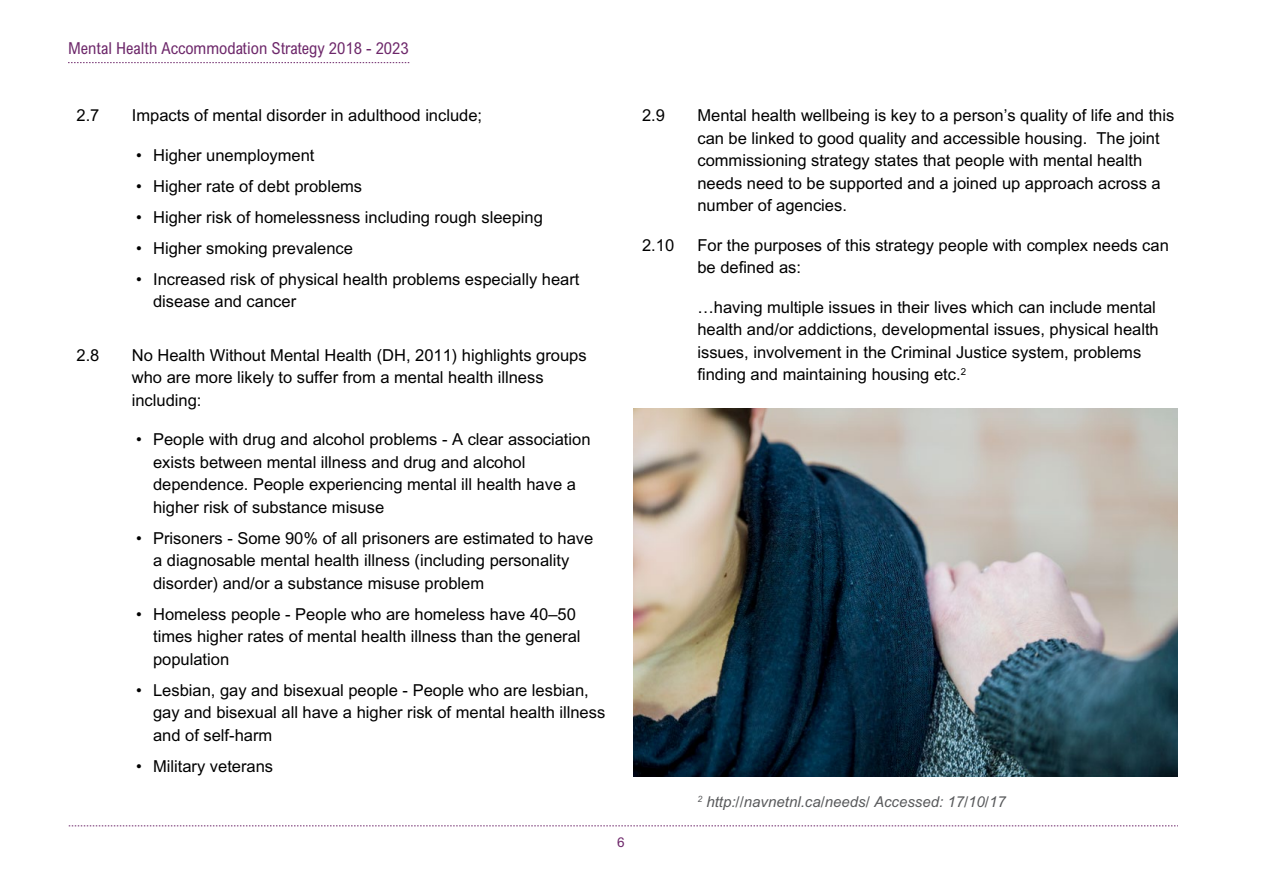
<style>
.page{position:relative;width:1263px;height:893px;background:#fff}
.page>*{position:absolute;margin:0;border:0;box-sizing:border-box;transform-origin:0 0}
.t1{font:16.5px/22.5px "Arial";color:#000}
.t2{font:condensed 16.5px "Arial";color:#6d276a}
.t3{font:italic 15px "Arial";color:#58595b}
.t4{font:13.5px "Arial";color:#6d276a}
</style>
<div class="page">
<svg style="left:69px;top:826px;width:1109px;height:1px"></svg>
<svg style="left:68px;top:62px;width:341px;height:1px"></svg>
<img style="left:634px;top:408px;width:544px;height:368px">
<p class="t2" style="left:68px;top:38px;width:342px">Mental Health Accommodation Strategy 2018 - 2023</p>
<p class="t1" style="left:77px;top:104px;width:24px">2.7</p>
<p class="t1" style="left:132px;top:104px;width:352px">Impacts of mental disorder in adulthood include;</p>
<p class="t1" style="left:136px;top:143px;width:180px">• Higher unemployment</p>
<p class="t1" style="left:136px;top:174px;width:228px">• Higher rate of debt problems</p>
<p class="t1" style="left:136px;top:205px;width:408px">• Higher risk of homelessness including rough sleeping</p>
<p class="t1" style="left:136px;top:236px;width:218px">• Higher smoking prevalence</p>
<p class="t1" style="left:153px;top:267px;width:428px;text-indent:-17px">• Increased risk of physical health problems especially heart disease and cancer</p>
<p class="t1" style="left:77px;top:343px;width:24px">2.8</p>
<p class="t1" style="left:132px;top:343px;width:456px">No Health Without Mental Health (DH, 2011) highlights groups who are more likely to suffer from a mental health illness including:</p>
<p class="t1" style="left:153px;top:428px;width:439px;text-indent:-17px">• People with drug and alcohol problems - A clear association exists between mental illness and drug and alcohol dependence. People experiencing mental ill health have a higher risk of substance misuse</p>
<p class="t1" style="left:153px;top:526px;width:442px;text-indent:-17px">• Prisoners - Some 90% of all prisoners are estimated to have a diagnosable mental health illness (including personality disorder) and/or a substance misuse problem</p>
<p class="t1" style="left:153px;top:603px;width:429px;text-indent:-17px">• Homeless people - People who are homeless have 40–50 times higher rates of mental health illness than the general population</p>
<p class="t1" style="left:153px;top:679px;width:454px;text-indent:-17px">• Lesbian, gay and bisexual people - People who are lesbian, gay and bisexual all have a higher risk of mental health illness and of self-harm</p>
<p class="t1" style="left:136px;top:755px;width:139px">• Military veterans</p>
<p class="t4" style="left:617px;top:835px;width:9px">6</p>
<p class="t1" style="left:642px;top:104px;width:24px">2.9</p>
<p class="t1" style="left:697px;top:104px;width:478px">Mental health wellbeing is key to a person’s quality of life and this can be linked to good quality and accessible housing. The joint commissioning strategy states that people with mental health needs need to be supported and a joined up approach across a number of agencies.</p>
<p class="t1" style="left:642px;top:234px;width:34px">2.10</p>
<p class="t1" style="left:697px;top:234px;width:473px">For the purposes of this strategy people with complex needs can be defined as:</p>
<p class="t1" style="left:697px;top:296px;width:463px">…having multiple issues in their lives which can include mental health and/or addictions, developmental issues, physical health issues, involvement in the Criminal Justice system, problems finding and maintaining housing etc.<sup>2</sup></p>
<p class="t3" style="left:697px;top:793px;width:310px"><sup>2</sup> http://navnetnl.ca/needs/ Accessed: 17/10/17</p>
</div>
